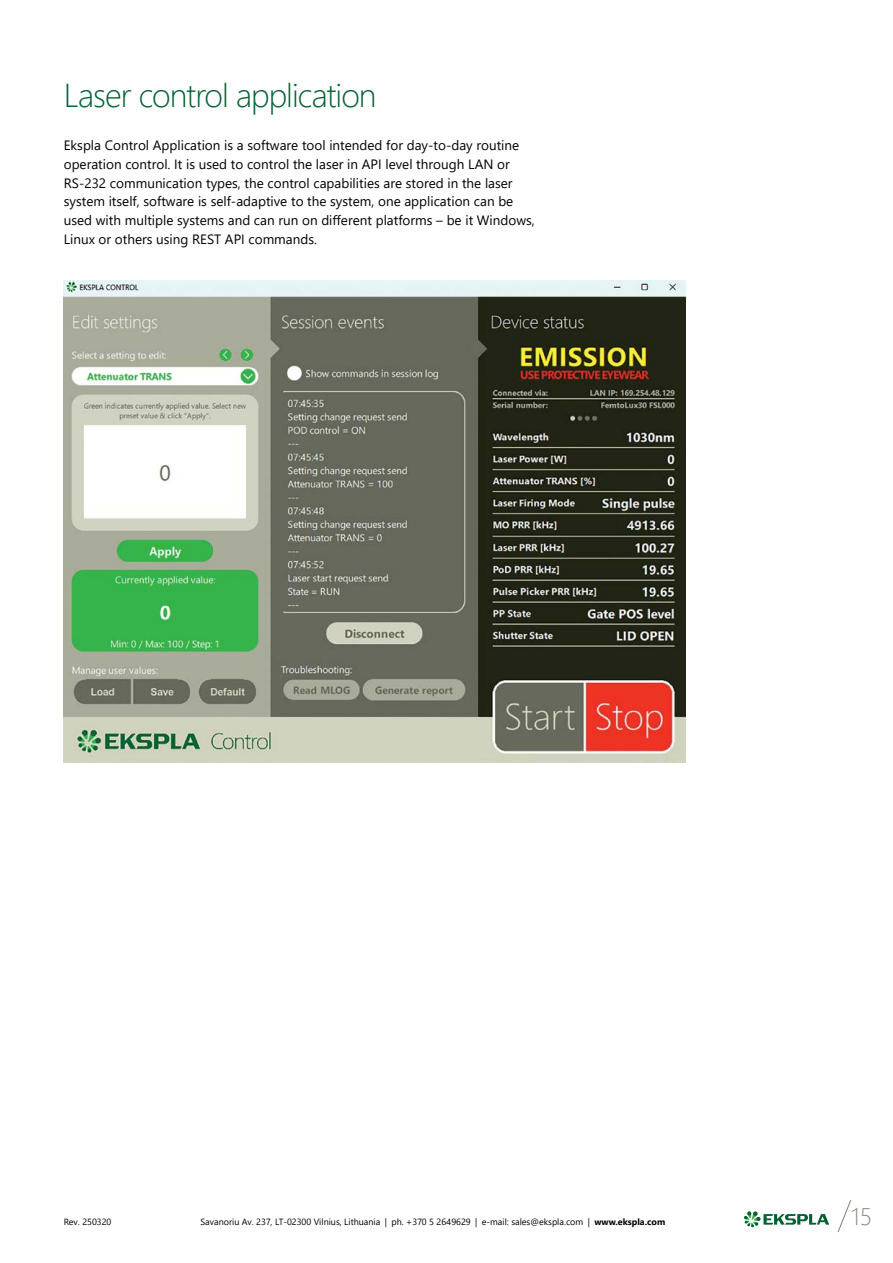
<style>
.page{position:relative;width:893px;height:1263px;background:#fff}
.page>*{position:absolute;margin:0;border:0;box-sizing:border-box;transform-origin:0 0}
.t1{font:300 33px "Segoe UI";letter-spacing:-.03em;color:#006131}
.t2{font:300 24px "Segoe UI";color:#8a8b80}
.t3{font:13.5px/18.8px "Segoe UI";color:#000}
.t4{font:9px "Segoe UI";color:#000}
.s1{font-weight:700}
</style>
<div class="page">
<svg style="left:837px;top:1200px;width:15px;height:33px"></svg>
<svg style="left:744px;top:1211px;width:85px;height:16px"></svg>
<img style="left:64px;top:281px;width:622px;height:482px">
<h1 class="t1" style="left:64px;top:65px;width:314px">Laser control application</h1>
<p class="t3" style="left:64px;top:135px;width:472px">Ekspla Control Application is a software tool intended for day-to-day routine operation control. It is used to control the laser in API level through LAN or RS-232 communication types, the control capabilities are stored in the laser system itself, software is self-adaptive to the system, one application can be used with multiple systems and can run on different platforms – be it Windows, Linux or others using REST API commands.</p>
<p class="t4" style="left:64px;top:1213px;width:49px">Rev. 250320</p>
<p class="t4" style="left:200px;top:1213px;width:466px">Savanoriu Av. 237, LT-02300 Vilnius, Lithuania | ph. +370 5 2649629 | e-mail: sales@ekspla.com | <span class="s1">www.ekspla.com</span></p>
<h2 class="t2" style="left:851px;top:1193px;width:22px">15</h2>
</div>
